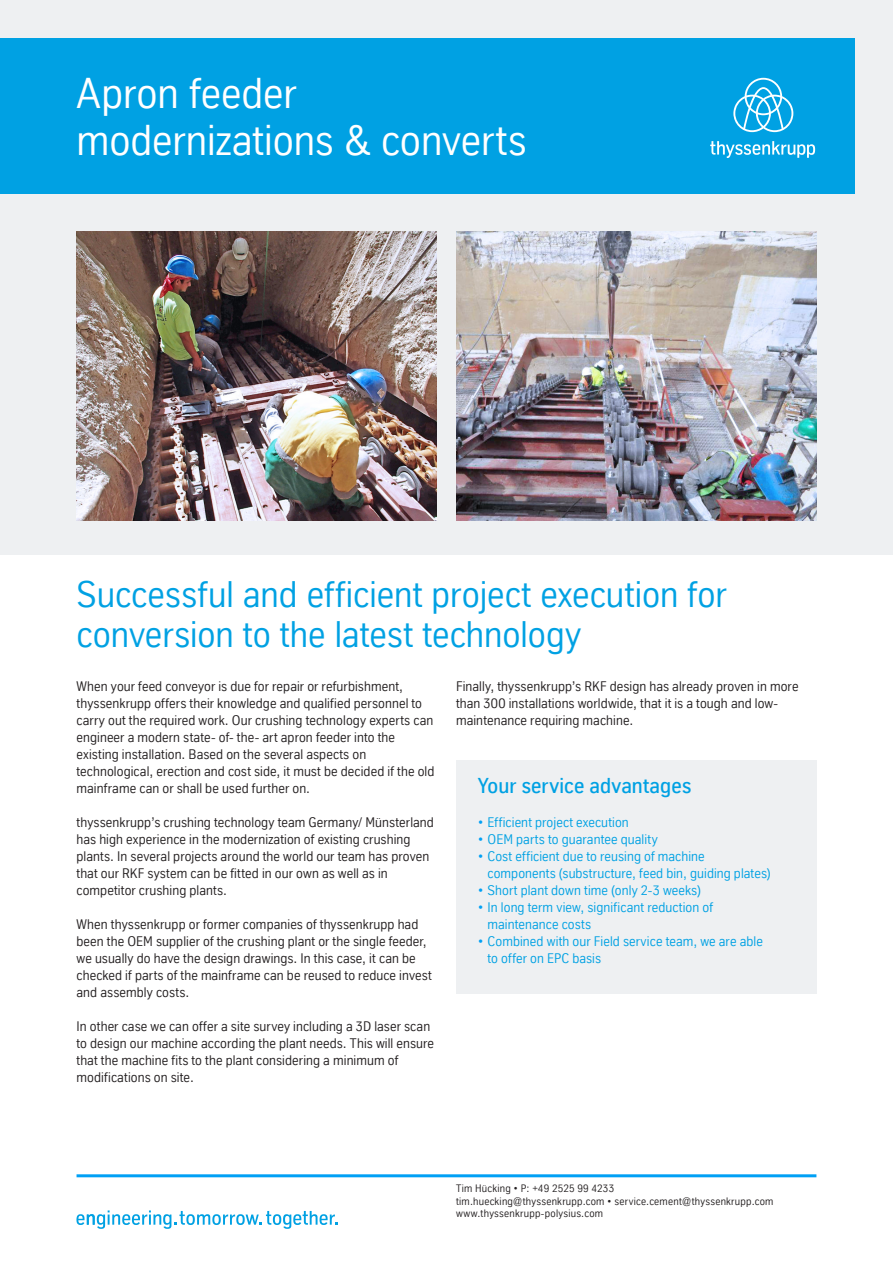
<style>
.page{position:relative;width:893px;height:1263px;background:#fff}
.page>*{position:absolute;margin:0;border:0;box-sizing:border-box;transform-origin:0 0}
.Header_Headline{font:42px "TK Type";color:#fff}
.Headline_25pt{font:36px/39.3px "TK Type";color:#00a1e3}
.Subline_14pt{font:500 21px "TK Type";letter-spacing:.005em;color:#00a1e3}
.Copy_9pt_Regular{font:13.5px/17px "TK Type";letter-spacing:.005em;color:#231f20}
.Copy_9pt_Regular_Bul{font:13.5px/17px "TK Type";letter-spacing:.005em;color:#00a1e3}
.Footer_7pt_Regular{font:10.5px "TK Type";letter-spacing:.025em;color:#231f20}
.s1{color:#00a0f5}
</style>
<div class="page">
<div style="left:0;top:0;width:893px;height:555px;background:#eef0f2"></div>
<svg style="left:76px;top:1210px;width:261px;height:19px"></svg>
<hr style="left:77px;top:1174px;width:739px;height:3px;background:#00a0f5">
<div style="left:0;top:38px;width:855px;height:155px;background:#00a1e3"></div>
<svg style="left:733px;top:78px;width:60px;height:54px"></svg>
<svg style="left:710px;top:141px;width:105px;height:17px"></svg>
<div style="left:456px;top:760px;width:360px;height:233px;background:#eef0f2"></div>
<img style="left:77px;top:232px;width:360px;height:289px">
<img style="left:456px;top:232px;width:360px;height:289px">
<p class="Header_Headline" style="left:77px;top:70px;width:222px">Apron feeder</p>
<p class="Header_Headline" style="left:77px;top:117px;width:451px">modernizations &amp; converts</p>
<p class="Headline_25pt" style="left:77px;top:575px;width:652px">Successful and efficient project execution for conversion to the latest technology</p>
<p class="Copy_9pt_Regular" style="left:77px;top:678px;width:359px">When your feed conveyor is due for repair or refurbishment, thyssenkrupp offers their knowledge and qualified personnel to carry out the required work. Our crushing technology experts can engineer a modern state- of- the- art apron feeder into the existing installation. Based on the several aspects on technological, erection and cost side, it must be decided if the old mainframe can or shall be used further on.</p>
<p class="Copy_9pt_Regular" style="left:77px;top:814px;width:359px">thyssenkrupp’s crushing technology team Germany/ Münsterland has high experience in the modernization of existing crushing plants. In several projects around the world our team has proven that our RKF system can be fitted in our own as well as in competitor crushing plants.</p>
<p class="Copy_9pt_Regular" style="left:77px;top:916px;width:357px">When thyssenkrupp or former companies of thyssenkrupp had been the OEM supplier of the crushing plant or the single feeder, we usually do have the design drawings. In this case, it can be checked if parts of the mainframe can be reused to reduce invest and assembly costs.</p>
<p class="Copy_9pt_Regular" style="left:77px;top:1018px;width:359px">In other case we can offer a site survey including a 3D laser scan to design our machine according the plant needs. This will ensure that the machine fits to the plant considering a minimum of modifications on site.</p>
<p class="Copy_9pt_Regular" style="left:456px;top:678px;width:344px">Finally, thyssenkrupp’s RKF design has already proven in more than 300 installations worldwide, that it is a tough and low&shy;maintenance requiring machine.</p>
<p class="Subline_14pt" style="left:478px;top:774px;width:215px">Your service advantages</p>
<p class="Copy_9pt_Regular_Bul" style="left:478px;top:814px;width:152px"><span class="s1">•</span> Efficient project execution</p>
<p class="Copy_9pt_Regular_Bul" style="left:478px;top:831px;width:181px"><span class="s1">•</span> OEM parts to guarantee quality</p>
<p class="Copy_9pt_Regular_Bul" style="left:487px;top:848px;width:285px;text-indent:-10px"><span class="s1">•</span> Cost efficient due to reusing of machine components (substructure, feed bin, guiding plates)</p>
<p class="Copy_9pt_Regular_Bul" style="left:478px;top:882px;width:224px"><span class="s1">•</span> Short plant down time (only 2-3 weeks)</p>
<p class="Copy_9pt_Regular_Bul" style="left:487px;top:899px;width:227px;text-indent:-10px"><span class="s1">•</span> In long term view, significant reduction of maintenance costs</p>
<p class="Copy_9pt_Regular_Bul" style="left:487px;top:933px;width:277px;text-indent:-10px"><span class="s1">•</span> Combined with our Field service team, we are able to offer on EPC basis</p>
<p class="Footer_7pt_Regular" style="left:456px;top:1182px;width:160px">Tim Hücking • P: +49 2525 99 4233</p>
<p class="Footer_7pt_Regular" style="left:456px;top:1195px;width:319px">tim.huecking@thyssenkrupp.com • service.cement@thyssenkrupp.com</p>
<p class="Footer_7pt_Regular" style="left:456px;top:1208px;width:149px">www.thyssenkrupp-polysius.com</p>
</div>
